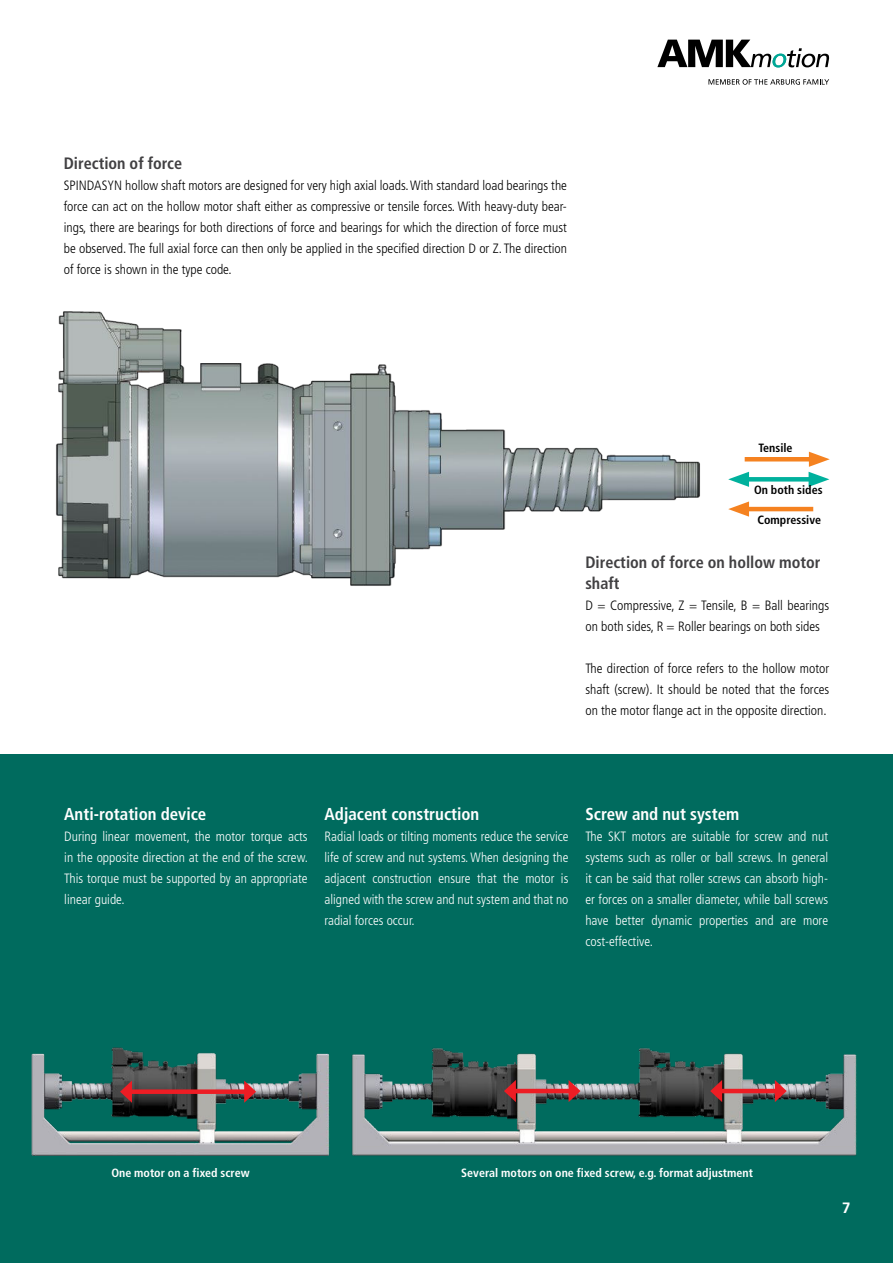
<style>
.page{position:relative;width:893px;height:1263px;background:#fff}
.page>*{position:absolute;margin:0;border:0;box-sizing:border-box;transform-origin:0 0}
.t1{font:700 condensed 17.25px "Frutiger LT Pro";color:#fff}
.t2{font:700 condensed 16.5px/21px "Frutiger LT Pro";color:#414042}
.t3{font:700 15px "Frutiger LT Pro";color:#fff}
.t4{font:300 condensed 13.5px/21px "Frutiger LT Pro";color:#000;text-align:justify}
.t5{font:300 condensed 13.5px/21px "Frutiger LT Pro";color:#fff;text-align:justify}
.t6{font:700 condensed 12px "Frutiger LT Pro";color:#fff}
.t7{font:700 condensed 12px "Frutiger LT Pro";color:#000}
</style>
<div class="page">
<div style="left:0;top:755px;width:893px;height:508px;background:#006b5e"></div>
<img style="left:56px;top:311px;width:644px;height:275px">
<hr style="left:745px;top:457px;width:72px;height:4px;background:#f58220">
<div style="left:741px;top:477px;width:76px;height:5px;background:#00b19d"></div>
<svg style="left:728px;top:472px;width:21px;height:15px"></svg>
<svg style="left:809px;top:452px;width:21px;height:35px"></svg>
<hr style="left:741px;top:507px;width:72px;height:4px;background:#f58220">
<svg style="left:728px;top:501px;width:21px;height:16px"></svg>
<img style="left:352px;top:1048px;width:505px;height:108px">
<hr style="left:512px;top:1089px;width:61px;height:4px;background:#ed1d24">
<svg style="left:504px;top:1080px;width:12px;height:22px"></svg>
<svg style="left:569px;top:1080px;width:11px;height:22px"></svg>
<hr style="left:718px;top:1089px;width:61px;height:4px;background:#ed1d24">
<svg style="left:710px;top:1080px;width:12px;height:22px"></svg>
<svg style="left:775px;top:1080px;width:12px;height:22px"></svg>
<img style="left:32px;top:1047px;width:297px;height:108px">
<div style="left:128px;top:1089px;width:120px;height:5px;background:#ed1d24"></div>
<svg style="left:120px;top:1080px;width:12px;height:23px"></svg>
<svg style="left:244px;top:1080px;width:12px;height:23px"></svg>
<svg style="left:657px;top:40px;width:172px;height:27px"></svg>
<svg style="left:708px;top:79px;width:121px;height:6px"></svg>
<p class="t2" style="left:64px;top:153px;width:120px">Direction of force</p>
<p class="t4" style="left:64px;top:176px;width:505px">SPINDASYN hollow shaft motors are designed for very high axial loads. With standard load bearings the force can act on the hollow motor shaft either as compressive or tensile forces. With heavy-duty bear&shy;ings, there are bearings for both directions of force and bearings for which the direction of force must be observed. The full axial force can then only be applied in the specified direction D or Z. The direction of force is shown in the type code.</p>
<p class="t7" style="left:758px;top:442px;width:36px">Tensile</p>
<p class="t7" style="left:754px;top:484px;width:70px">On both sides</p>
<p class="t7" style="left:757px;top:513px;width:65px">Compressive</p>
<p class="t2" style="left:585px;top:552px;width:237px">Direction of force on hollow motor shaft</p>
<p class="t4" style="left:585px;top:596px;width:245px">D = Compressive, Z = Tensile, B = Ball bearings on both sides, R = Roller bearings on both sides</p>
<p class="t4" style="left:585px;top:659px;width:245px">The direction of force refers to the hollow motor shaft (screw). It should be noted that the forces on the motor flange act in the opposite direction.</p>
<p class="t1" style="left:64px;top:805px;width:144px">Anti-rotation device</p>
<p class="t5" style="left:64px;top:827px;width:245px">During linear movement, the motor torque acts in the opposite direction at the end of the screw.<br>This torque must be supported by an appropriate linear guide.</p>
<p class="t1" style="left:325px;top:805px;width:156px">Adjacent construction</p>
<p class="t5" style="left:325px;top:827px;width:245px">Radial loads or tilting moments reduce the service life of screw and nut systems. When designing the adjacent construction ensure that the motor is aligned with the screw and nut system and that no radial forces occur.</p>
<p class="t1" style="left:585px;top:805px;width:155px">Screw and nut system</p>
<p class="t5" style="left:585px;top:827px;width:244px">The SKT motors are suitable for screw and nut systems such as roller or ball screws. In general it can be said that roller screws can absorb high&shy;er forces on a smaller diameter, while ball screws have better dynamic properties and are more cost-effective.</p>
<p class="t6" style="left:111px;top:1166px;width:140px">One motor on a fixed screw</p>
<p class="t6" style="left:461px;top:1166px;width:293px">Several motors on one fixed screw, e.g. format adjustment</p>
<p class="t3" style="left:842px;top:1201px;width:10px">7</p>
</div>
